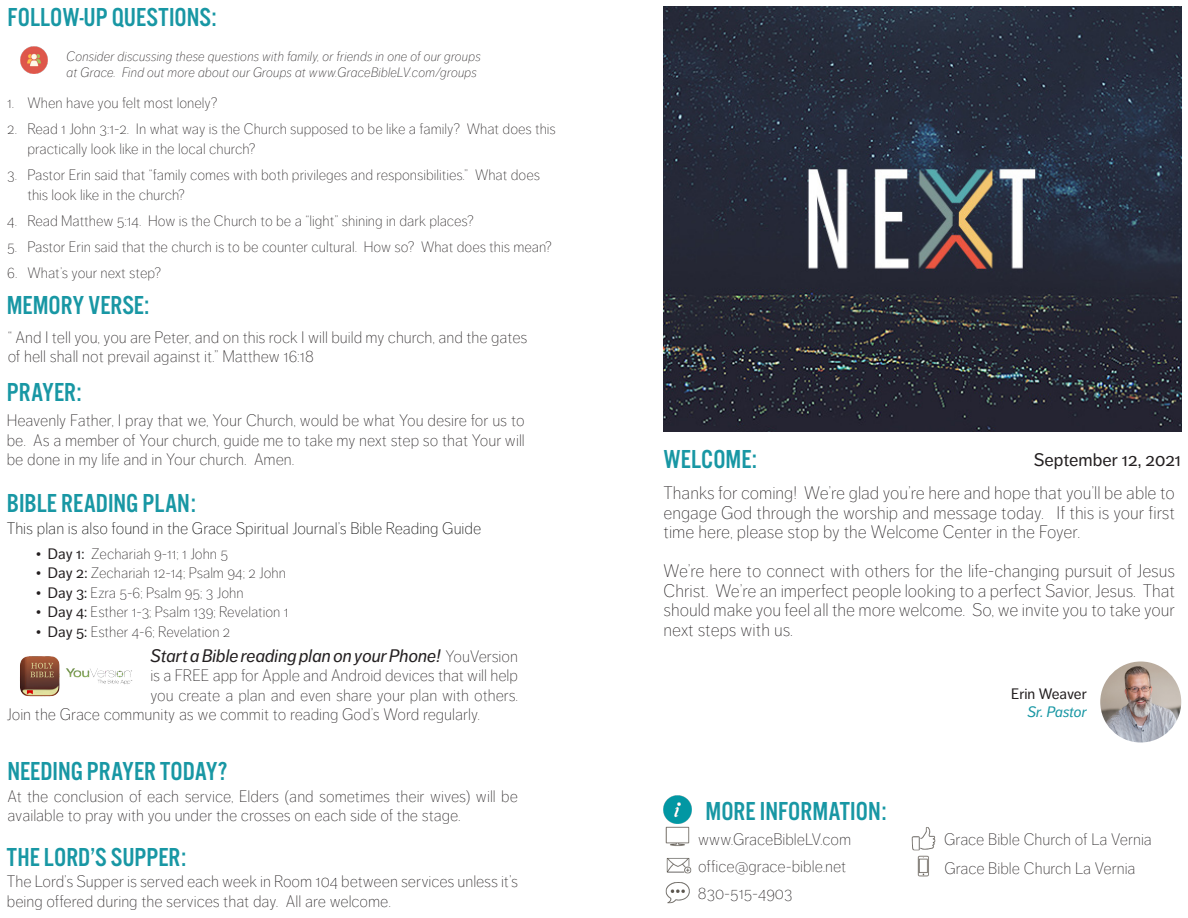
<style>
.page{position:relative;width:1188px;height:918px;background:#fff}
.page>*{position:absolute;margin:0;border:0;box-sizing:border-box;transform-origin:0 0}
.t1{font:27px "Alternate Got No 3 D";color:#1897a4}
.Body{font:300 expanded 18px/19.5px "Dagny Pro";color:#231f20;text-align:justify}
.t2{font:italic 18px "Dagny Pro";color:#231f20}
.t3{font:18px "Dagny Pro";color:#231f20}
.t4{font:300 expanded 16.5px/19.5px "Dagny Pro";color:#231f20}
.t5{font:300 expanded 16.5px "Dagny Pro";color:#000}
.t6{font:300 expanded 15px/19.5px "Dagny Pro";color:#231f20}
.t7{font:15px "Dagny Pro";letter-spacing:-.005em;color:#231f20}
.t8{font:italic 15px "Dagny Pro";letter-spacing:-.005em;color:#1897a4}
.t9{font:italic 300 expanded 13.5px/16.2px "Dagny Pro";letter-spacing:.01em;color:#231f20}
.s1{font-weight:400;font-stretch:normal}
.s2{font-weight:300;font-style:normal;font-stretch:expanded;font-size:16.5px}
</style>
<div class="page">
<img style="left:663px;top:7px;width:518px;height:425px">
<img style="left:665px;top:826px;width:25px;height:20px">
<img style="left:917px;top:855px;width:12px;height:22px">
<img style="left:667px;top:858px;width:24px;height:16px">
<img style="left:665px;top:882px;width:24px;height:22px">
<img style="left:911px;top:827px;width:25px;height:24px">
<img style="left:1100px;top:662px;width:81px;height:80px;border-radius:40px">
<img style="left:21px;top:47px;width:27px;height:27px">
<img style="left:663px;top:795px;width:28px;height:28px">
<img style="left:20px;top:656px;width:113px;height:41px">
<p class="t1" style="left:8px;top:3px;width:210px">FOLLOW-UP QUESTIONS:</p>
<p class="t9" style="left:67px;top:48px;width:416px">Consider discussing these questions with family, or friends in one of our groups at Grace. Find out more about our Groups at www.GraceBibleLV.com/groups</p>
<p class="t6" style="left:7px;top:93px;width:212px">1. When have you felt most lonely?</p>
<p class="t6" style="left:27px;top:120px;width:530px;text-indent:-20px">2. Read 1 John 3:1-2. In what way is the Church supposed to be like a family? What does this practically look like in the local church?</p>
<p class="t6" style="left:27px;top:165px;width:514px;text-indent:-20px">3. Pastor Erin said that “family comes with both privileges and responsibilities.” What does this look like in the church?</p>
<p class="t6" style="left:7px;top:211px;width:468px">4. Read Matthew 5:14. How is the Church to be a “light” shining in dark places?</p>
<p class="t6" style="left:7px;top:237px;width:546px">5. Pastor Erin said that the church is to be counter cultural. How so? What does this mean?</p>
<p class="t6" style="left:7px;top:264px;width:155px">6. What’s your next step?</p>
<p class="t1" style="left:7px;top:291px;width:144px">MEMORY VERSE:</p>
<p class="t4" style="left:8px;top:327px;width:521px">“ And I tell you, you are Peter, and on this rock I will build my church, and the gates of hell shall not prevail against it.” Matthew 16:18</p>
<p class="t1" style="left:7px;top:378px;width:76px">PRAYER:</p>
<p class="t4" style="left:7px;top:411px;width:520px;text-align:justify">Heavenly Father, I pray that we, Your Church, would be what You desire for us to be. As a member of Your church, guide me to take my next step so that Your will be done in my life and in Your church. Amen.</p>
<p class="t1" style="left:7px;top:489px;width:191px">BIBLE READING PLAN:</p>
<p class="t5" style="left:7px;top:519px;width:476px">This plan is also found in the Grace Spiritual Journal’s Bible Reading Guide</p>
<p class="t6" style="left:36px;top:544px;width:194px"><span class="s1">• Day 1:</span> Zechariah 9-11; 1 John 5</p>
<p class="t6" style="left:36px;top:563px;width:252px"><span class="s1">• Day 2:</span> Zechariah 12-14; Psalm 94; 2 John</p>
<p class="t6" style="left:36px;top:583px;width:209px"><span class="s1">• Day 3:</span> Ezra 5-6; Psalm 95; 3 John</p>
<p class="t6" style="left:36px;top:602px;width:254px"><span class="s1">• Day 4:</span> Esther 1-3; Psalm 139; Revelation 1</p>
<p class="t6" style="left:36px;top:622px;width:196px"><span class="s1">• Day 5:</span> Esther 4-6; Revelation 2</p>
<p class="t2" style="left:150px;top:645px;width:369px">Start a Bible reading plan on your Phone! <span class="s2">YouVersion</span></p>
<p class="t4" style="left:150px;top:666px;width:369px">is a FREE app for Apple and Android devices that will help</p>
<p class="t4" style="left:150px;top:685px;width:369px">you create a plan and even share your plan with others.</p>
<p class="t4" style="left:7px;top:705px;width:475px">Join the Grace community as we commit to reading God’s Word regularly.</p>
<p class="t1" style="left:8px;top:757px;width:221px">NEEDING PRAYER TODAY?</p>
<p class="t4" style="left:8px;top:786px;width:512px">At the conclusion of each service, Elders (and sometimes their wives) will be available to pray with you under the crosses on each side of the stage.</p>
<p class="t1" style="left:7px;top:842px;width:181px">THE LORD’S SUPPER:</p>
<p class="t4" style="left:7px;top:872px;width:513px">The Lord’s Supper is served each week in Room 104 between services unless it’s being offered during the services that day. All are welcome.</p>
<p class="t1" style="left:664px;top:445px;width:95px">WELCOME:</p>
<p class="t3" style="left:1034px;top:450px;width:149px">September 12, 2021</p>
<p class="Body" style="left:664px;top:484px;width:513px">Thanks for coming! We’re glad you’re here and hope that you’ll be able to engage God through the worship and message today. If this is your first time here, please stop by the Welcome Center in the Foyer.</p>
<p class="Body" style="left:664px;top:562px;width:513px">We’re here to connect with others for the life-changing pursuit of Jesus Christ. We’re an imperfect people looking to a perfect Savior, Jesus. That should make you feel all the more welcome. So, we invite you to take your next steps with us.</p>
<p class="t1" style="left:706px;top:796px;width:182px">MORE INFORMATION:</p>
<p class="t4" style="left:698px;top:830px;width:155px">www.GraceBibleLV.com</p>
<p class="t4" style="left:698px;top:857px;width:150px">office@grace-bible.net</p>
<p class="t4" style="left:698px;top:884px;width:96px">830-515-4903</p>
<p class="t7" style="left:1011px;top:685px;width:77px">Erin Weaver</p>
<p class="t8" style="left:1027px;top:703px;width:61px">Sr. Pastor</p>
<p class="t4" style="left:944px;top:830px;width:209px">Grace Bible Church of La Vernia</p>
<p class="t4" style="left:944px;top:858px;width:193px">Grace Bible Church La Vernia</p>
</div>
